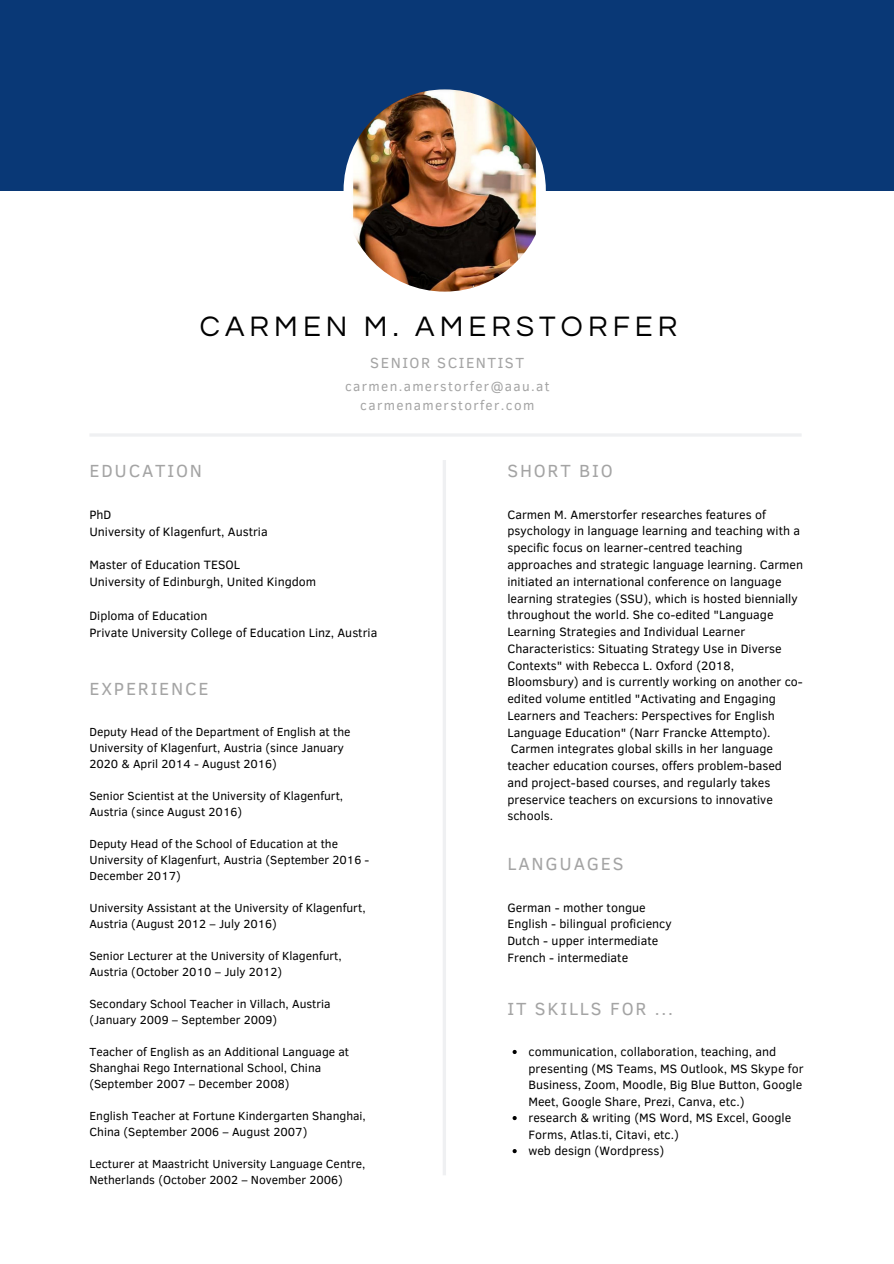
<style>
.page{position:relative;width:894px;height:1264px;background:#fff}
.page>*{position:absolute;margin:0;border:0;box-sizing:border-box;transform-origin:0 0}
.t1{font:29.25px "Questrial";letter-spacing:.175em;color:#000}
.t2{font:18px "Clear Sans";letter-spacing:.1em;color:#a4a4a4}
.t3{font:15px "Clear Sans";letter-spacing:.1em;color:#a4a4a4}
.t4{font:13.5px "Clear Sans";letter-spacing:.1em;color:#a4a4a4}
.t5{font:12.45px/16.8px "Clear Sans";color:#000}
.t6{font:12px/16px "Clear Sans";color:#000}
</style>
<div class="page">
<hr style="left:443px;top:460px;width:3px;height:715px;background:#eff0f2">
<div style="left:0;top:0;width:893px;height:191px;background:#093876"></div>
<img style="left:343px;top:89px;width:202px;height:202px;border-radius:50%">
<hr style="left:90px;top:433px;width:711px;height:3px;background:#eff0f2">
<svg style="left:512px;top:1049px;width:4px;height:5px"></svg>
<svg style="left:512px;top:1116px;width:4px;height:4px"></svg>
<svg style="left:512px;top:1149px;width:4px;height:4px"></svg>
<p class="t1" style="left:200px;top:312px;width:479px">CARMEN M. AMERSTORFER</p>
<p class="t3" style="left:370px;top:352px;width:155px">SENIOR SCIENTIST</p>
<p class="t4" style="left:345px;top:377px;width:206px">carmen.amerstorfer@aau.at</p>
<p class="t4" style="left:360px;top:395px;width:175px">carmenamerstorfer.com</p>
<p class="t2" style="left:89px;top:458px;width:114px">EDUCATION</p>
<p class="t5" style="left:89px;top:505px;width:23px">PhD</p>
<p class="t5" style="left:89px;top:522px;width:180px">University of Klagenfurt, Austria</p>
<p class="t5" style="left:89px;top:556px;width:152px">Master of Education TESOL</p>
<p class="t5" style="left:89px;top:573px;width:228px">University of Edinburgh, United Kingdom</p>
<p class="t5" style="left:89px;top:606px;width:120px">Diploma of Education</p>
<p class="t5" style="left:89px;top:623px;width:289px">Private University College of Education Linz, Austria</p>
<p class="t2" style="left:89px;top:675px;width:121px">EXPERIENCE</p>
<p class="t6" style="left:89px;top:722px;width:262px">Deputy Head of the Department of English at the<br>University of Klagenfurt, Austria (since January<br>2020 &amp; April 2014 - August 2016)</p>
<p class="t6" style="left:89px;top:787px;width:255px">Senior Scientist at the University of Klagenfurt,<br>Austria (since August 2016)</p>
<p class="t6" style="left:89px;top:835px;width:281px">Deputy Head of the School of Education at the<br>University of Klagenfurt, Austria (September 2016 -<br>December 2017)</p>
<p class="t6" style="left:89px;top:899px;width:277px">University Assistant at the University of Klagenfurt,<br>Austria (August 2012 – July 2016)</p>
<p class="t6" style="left:89px;top:947px;width:254px">Senior Lecturer at the University of Klagenfurt,<br>Austria (October 2010 – July 2012)</p>
<p class="t6" style="left:89px;top:995px;width:243px">Secondary School Teacher in Villach, Austria (January 2009 – September 2009)</p>
<p class="t6" style="left:89px;top:1043px;width:261px">Teacher of English as an Additional Language at<br>Shanghai Rego International School, China (September 2007 – December 2008)</p>
<p class="t6" style="left:89px;top:1107px;width:278px">English Teacher at Fortune Kindergarten Shanghai,<br>China (September 2006 – August 2007)</p>
<p class="t6" style="left:89px;top:1155px;width:277px">Lecturer at Maastricht University Language Centre,<br>Netherlands (October 2002 – November 2006)</p>
<p class="t2" style="left:507px;top:458px;width:107px">SHORT BIO</p>
<p class="t5" style="left:507px;top:505px;width:297px">Carmen M. Amerstorfer researches features of psychology in language learning and teaching with a specific focus on learner-centred teaching approaches and strategic language learning. Carmen initiated an international conference on language learning strategies (SSU), which is hosted biennially throughout the world. She co-edited "Language Learning Strategies and Individual Learner Characteristics: Situating Strategy Use in Diverse Contexts" with Rebecca L. Oxford (2018, Bloomsbury) and is currently working on another co&shy;edited volume entitled "Activating and Engaging Learners and Teachers: Perspectives for English Language Education" (Narr Francke Attempto).<br>Carmen integrates global skills in her language teacher education courses, offers problem-based and project-based courses, and regularly takes preservice teachers on excursions to innovative schools.</p>
<p class="t2" style="left:507px;top:850px;width:118px">LANGUAGES</p>
<p class="t5" style="left:507px;top:898px;width:140px">German - mother tongue</p>
<p class="t5" style="left:507px;top:915px;width:166px">English - bilingual proficiency</p>
<p class="t5" style="left:507px;top:931px;width:152px">Dutch - upper intermediate</p>
<p class="t5" style="left:507px;top:948px;width:122px">French - intermediate</p>
<p class="t2" style="left:507px;top:995px;width:167px">IT SKILLS FOR ...</p>
<p class="t5" style="left:528px;top:1042px;width:276px">communication, collaboration, teaching, and presenting (MS Teams, MS Outlook, MS Skype for Business, Zoom, Moodle, Big Blue Button, Google Meet, Google Share, Prezi, Canva, etc.)</p>
<p class="t5" style="left:528px;top:1108px;width:264px">research &amp; writing (MS Word, MS Excel, Google<br>Forms, Atlas.ti, Citavi, etc.)</p>
<p class="t5" style="left:528px;top:1141px;width:137px">web design (Wordpress)</p>
</div>
